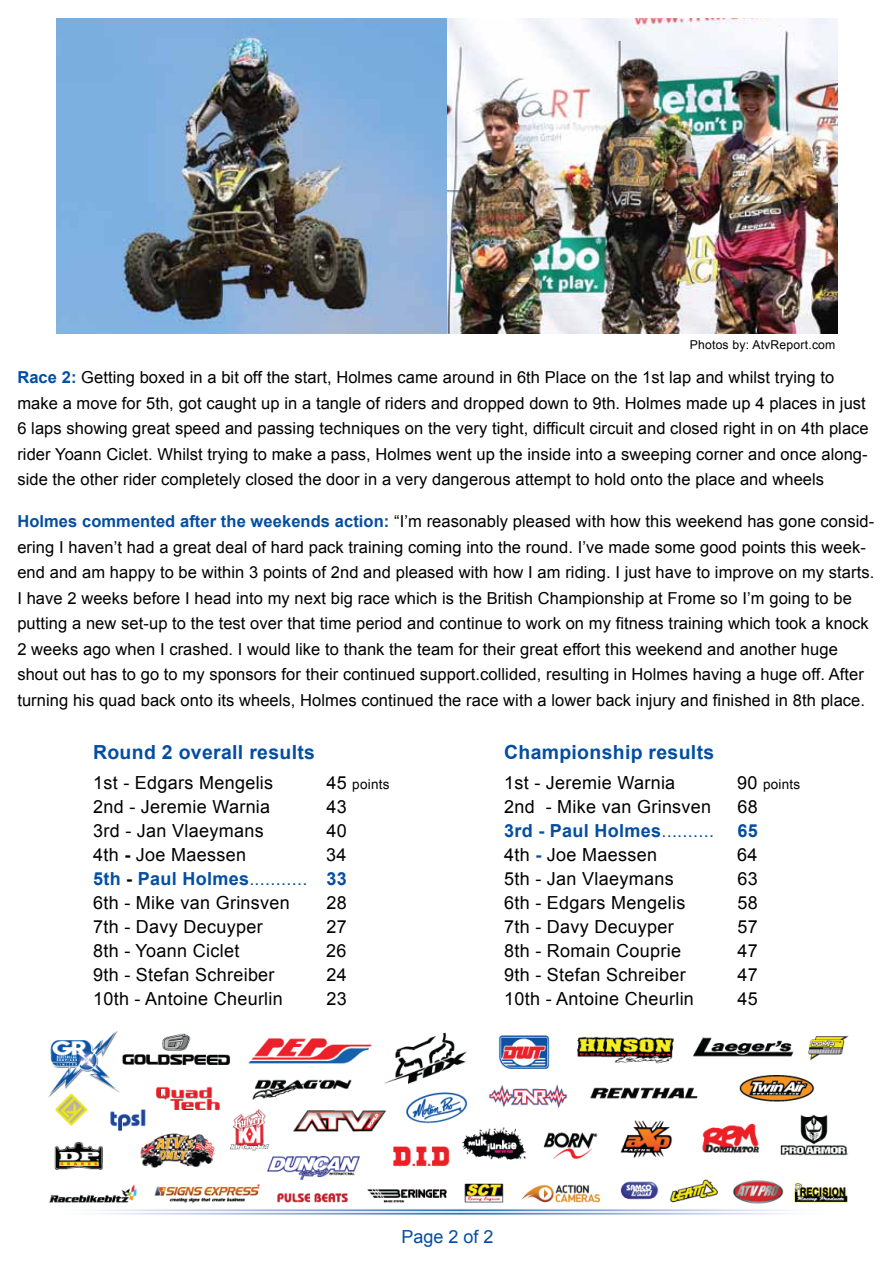
<style>
.page{position:relative;width:893px;height:1263px;background:#fff}
.page>*{position:absolute;margin:0;border:0;box-sizing:border-box;transform-origin:0 0}
.t1{font:700 19.35px "Arial";letter-spacing:.015em;color:#034ea2}
.t2{font:18px/24px "Arial";letter-spacing:.015em;color:#000;text-align:justify}
.t3{font:700 18px "Arial";letter-spacing:.015em;color:#034ea2}
.t4{font:18px "Arial";color:#034ea2}
.t5{font:16.5px/25.5px "Arial";letter-spacing:.005em;color:#000}
.t6{font:13.5px "Arial";letter-spacing:.015em;color:#000}
.t7{font:12.15px "Arial";letter-spacing:.015em;color:#000}
.s1{font-weight:700;color:#034ea2}
.s2{font-size:18px}
.s3{font-weight:700}
.s4{color:#034ea2}
.s5{font-weight:400}
</style>
<div class="page">
<img style="left:57px;top:19px;width:781px;height:315px">
<img style="left:48px;top:1031px;width:801px;height:184px">
<p class="t7" style="left:690px;top:337px;width:147px">Photos by: AtvReport.com</p>
<p class="t5" style="left:17px;top:365px;width:853px"><span class="s1">Race 2:</span> Getting boxed in a bit off the start, Holmes came around in 6th Place on the 1st lap and whilst trying to make a move for 5th, got caught up in a tangle of riders and dropped down to 9th. Holmes made up 4 places in just 6 laps showing great speed and passing techniques on the very tight, difficult circuit and closed right in on 4th place rider Yoann Ciclet. Whilst trying to make a pass, Holmes went up the inside into a sweeping corner and once along&shy;side the other rider completely closed the door in a very dangerous attempt to hold onto the place and wheels</p>
<p class="t5" style="left:17px;top:509px;width:858px"><span class="s1">Holmes commented after the weekends action:</span> “I’m reasonably pleased with how this weekend has gone consid&shy;ering I haven’t had a great deal of hard pack training coming into the round. I’ve made some good points this week&shy;end and am happy to be within 3 points of 2nd and pleased with how I am riding. I just have to improve on my starts.<br>I have 2 weeks before I head into my next big race which is the British Championship at Frome so I’m going to be putting a new set-up to the test over that time period and continue to work on my fitness training which took a knock 2 weeks ago when I crashed. I would like to thank the team for their great effort this weekend and another huge shout out has to go to my sponsors for their continued support.collided, resulting in Holmes having a huge off. After turning his quad back onto its wheels, Holmes continued the race with a lower back injury and finished in 8th place.</p>
<p class="t1" style="left:93px;top:739px;width:223px">Round 2 overall results</p>
<p class="t2" style="left:93px;top:771px;width:182px">1st - Edgars Mengelis</p>
<p class="t6" style="left:326px;top:775px;width:65px"><span class="s2">45</span> points</p>
<p class="t2" style="left:93px;top:795px;width:179px">2nd - Jeremie Warnia</p>
<p class="t2" style="left:326px;top:795px;width:22px">43</p>
<p class="t2" style="left:93px;top:819px;width:172px">3rd - Jan Vlaeymans</p>
<p class="t2" style="left:326px;top:819px;width:22px">40</p>
<p class="t2" style="left:93px;top:843px;width:154px">4th <span class="s3">-</span> Joe Maessen</p>
<p class="t2" style="left:93px;top:843px;width:255px;text-indent:233px">34<br><span class="s1">5th</span> <span class="s3">-</span> <span class="s1">Paul Holmes</span><span class="s4">...........</span> <span class="s1">33<br></span>6th - Mike van Grinsven</p>
<p class="t2" style="left:326px;top:891px;width:22px">28</p>
<p class="t2" style="left:93px;top:915px;width:171px">7th - Davy Decuyper</p>
<p class="t2" style="left:326px;top:915px;width:22px">27</p>
<p class="t2" style="left:93px;top:939px;width:148px">8th - Yoann Ciclet</p>
<p class="t2" style="left:326px;top:939px;width:22px">26</p>
<p class="t2" style="left:93px;top:963px;width:183px">9th - Stefan Schreiber</p>
<p class="t2" style="left:326px;top:963px;width:22px">24</p>
<p class="t2" style="left:93px;top:987px;width:191px">10th - Antoine Cheurlin</p>
<p class="t2" style="left:326px;top:987px;width:22px">23</p>
<p class="t1" style="left:504px;top:739px;width:212px">Championship results</p>
<p class="t2" style="left:504px;top:771px;width:173px">1st - Jeremie Warnia</p>
<p class="t6" style="left:737px;top:775px;width:65px"><span class="s2">90</span> points</p>
<p class="t2" style="left:504px;top:795px;width:209px">2nd - Mike van Grinsven</p>
<p class="t2" style="left:737px;top:795px;width:22px">68</p>
<p class="t3" style="left:504px;top:819px;width:212px">3rd - Paul Holmes<span class="s5">..........</span></p>
<p class="t3" style="left:737px;top:819px;width:22px">65</p>
<p class="t2" style="left:504px;top:843px;width:154px">4th <span class="s1">-</span> Joe Maessen</p>
<p class="t2" style="left:737px;top:843px;width:22px">64</p>
<p class="t2" style="left:504px;top:867px;width:171px">5th - Jan Vlaeymans</p>
<p class="t2" style="left:737px;top:867px;width:22px">63</p>
<p class="t2" style="left:504px;top:891px;width:183px">6th - Edgars Mengelis</p>
<p class="t2" style="left:737px;top:891px;width:22px">58</p>
<p class="t2" style="left:504px;top:915px;width:171px">7th - Davy Decuyper</p>
<p class="t2" style="left:737px;top:915px;width:22px">57</p>
<p class="t2" style="left:504px;top:939px;width:178px">8th - Romain Couprie</p>
<p class="t2" style="left:737px;top:939px;width:22px">47</p>
<p class="t2" style="left:504px;top:963px;width:183px">9th - Stefan Schreiber</p>
<p class="t2" style="left:737px;top:963px;width:22px">47</p>
<p class="t2" style="left:504px;top:987px;width:191px">10th - Antoine Cheurlin</p>
<p class="t2" style="left:737px;top:987px;width:22px">45</p>
<p class="t4" style="left:401px;top:1225px;width:94px">Page 2 of 2</p>
</div>
